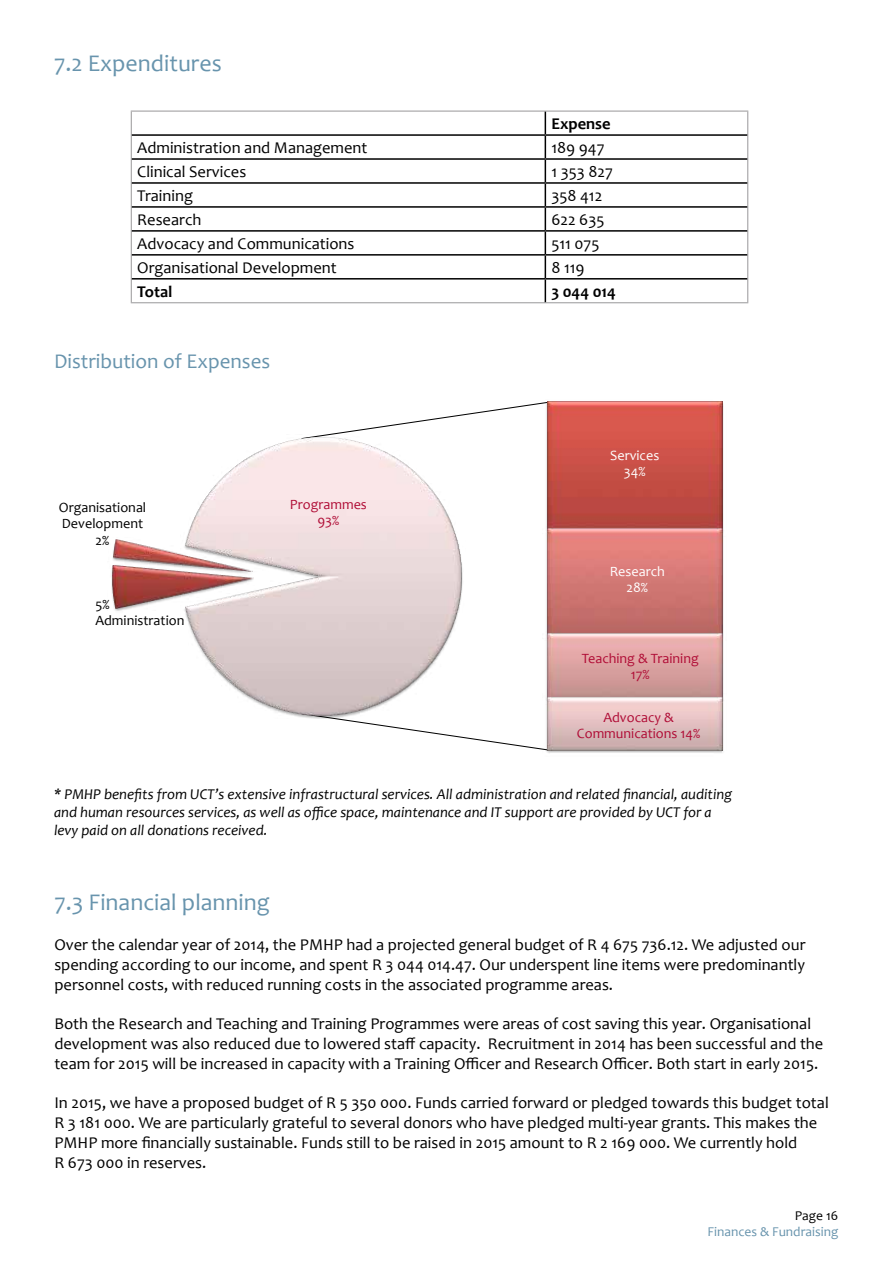
<style>
.page{position:relative;width:893px;height:1263px;background:#fff}
.page>*{position:absolute;margin:0;border:0;box-sizing:border-box;transform-origin:0 0}
.t1{font:24px "Candara";color:#6894ad}
.t2{font:21px "Candara";color:#6894ad}
.t3{font:16.5px/19.8px "Candara";color:#000}
.t4{font:700 16.5px "Candara";color:#000}
.t5{font:italic 15px/18px "Candara";color:#000}
.t6{font:14.25px/16.2px "Candara";color:#b00d36;text-align:center}
.t7{font:14.25px/16.8px "Candara";color:#000}
.t8{font:14.25px/16.2px "Candara";color:#fff;text-align:center}
.t9{font:13.5px "Candara";color:#6894ad}
.t10{font:13.5px "Candara";color:#000}
</style>
<div class="page">
<hr style="left:131px;top:111px;width:414px;height:1px;background:#9e9d9f">
<hr style="left:545px;top:111px;width:203px;height:1px;background:#9e9d9f">
<svg style="left:131px;top:112px;width:1px;height:190px"></svg>
<svg style="left:747px;top:112px;width:1px;height:190px"></svg>
<hr style="left:131px;top:302px;width:414px;height:1px;background:#9e9d9f">
<hr style="left:545px;top:302px;width:203px;height:1px;background:#9e9d9f">
<hr style="left:132px;top:134px;width:413px;height:2px;background:#000">
<hr style="left:545px;top:134px;width:202px;height:2px;background:#000">
<hr style="left:132px;top:158px;width:413px;height:2px;background:#000">
<hr style="left:545px;top:158px;width:202px;height:2px;background:#000">
<hr style="left:132px;top:182px;width:413px;height:2px;background:#000">
<hr style="left:545px;top:182px;width:202px;height:2px;background:#000">
<hr style="left:132px;top:206px;width:413px;height:2px;background:#000">
<hr style="left:545px;top:206px;width:202px;height:2px;background:#000">
<hr style="left:132px;top:230px;width:413px;height:2px;background:#000">
<hr style="left:545px;top:230px;width:202px;height:2px;background:#000">
<hr style="left:132px;top:254px;width:413px;height:2px;background:#000">
<hr style="left:545px;top:254px;width:202px;height:2px;background:#000">
<hr style="left:132px;top:278px;width:413px;height:2px;background:#000">
<hr style="left:545px;top:278px;width:202px;height:2px;background:#000">
<svg style="left:545px;top:112px;width:1px;height:190px"></svg>
<svg style="left:323px;top:402px;width:222px;height:33px"></svg>
<svg style="left:302px;top:717px;width:243px;height:33px"></svg>
<img style="left:111px;top:570px;width:73px;height:41px">
<img style="left:112px;top:539px;width:72px;height:34px">
<img style="left:545px;top:401px;width:179px;height:125px">
<img style="left:546px;top:526px;width:178px;height:105px">
<img style="left:546px;top:631px;width:178px;height:64px">
<img style="left:545px;top:695px;width:179px;height:58px">
<img style="left:184px;top:435px;width:279px;height:282px">
<h1 class="t1" style="left:54px;top:48px;width:169px">7.2 Expenditures</h1>
<p class="t4" style="left:551px;top:113px;width:61px">Expense</p>
<p class="t3" style="left:137px;top:138px;width:232px">Administration and Management</p>
<p class="t3" style="left:551px;top:138px;width:55px">189 947</p>
<p class="t3" style="left:137px;top:162px;width:110px">Clinical Services</p>
<p class="t3" style="left:551px;top:162px;width:63px">1 353 827</p>
<p class="t3" style="left:137px;top:186px;width:57px">Training</p>
<p class="t3" style="left:551px;top:186px;width:52px">358 412</p>
<p class="t3" style="left:137px;top:209px;width:66px">Research</p>
<p class="t3" style="left:551px;top:209px;width:55px">622 635</p>
<p class="t3" style="left:137px;top:233px;width:219px">Advocacy and Communications</p>
<p class="t3" style="left:551px;top:233px;width:50px">511 075</p>
<p class="t3" style="left:137px;top:257px;width:201px">Organisational Development</p>
<p class="t3" style="left:551px;top:257px;width:35px">8 119</p>
<p class="t4" style="left:137px;top:281px;width:37px">Total</p>
<p class="t4" style="left:551px;top:281px;width:66px">3 044 014</p>
<p class="t2" style="left:54px;top:348px;width:218px">Distribution of Expenses</p>
<p class="t7" style="left:59px;top:499px;width:89px;text-align:center">Organisational<br>Development<br>2%</p>
<p class="t7" style="left:95px;top:596px;width:90px;line-height:16.2px">5%<br>Administration</p>
<p class="t6" style="left:290px;top:496px;width:79px">Programmes<br>93%</p>
<p class="t8" style="left:610px;top:447px;width:51px">Services<br>34%</p>
<p class="t8" style="left:610px;top:563px;width:57px">Research<br>28%</p>
<p class="t6" style="left:582px;top:650px;width:119px">Teaching &amp; Training<br>17%</p>
<p class="t6" style="left:577px;top:709px;width:125px">Advocacy &amp;<br>Communications 14%</p>
<p class="t5" style="left:54px;top:785px;width:679px">* PMHP benefits from UCT’s extensive infrastructural services. All administration and related financial, auditing and human resources services, as well as office space, maintenance and IT support are provided by UCT for a levy paid on all donations received.</p>
<h1 class="t1" style="left:54px;top:887px;width:217px">7.3 Financial planning</h1>
<p class="t3" style="left:54px;top:934px;width:753px;text-align:justify">Over the calendar year of 2014, the PMHP had a projected general budget of R 4 675 736.12. We adjusted our spending according to our income, and spent R 3 044 014.47. Our underspent line items were predominantly personnel costs, with reduced running costs in the associated programme areas.</p>
<p class="t3" style="left:54px;top:1014px;width:770px">Both the Research and Teaching and Training Programmes were areas of cost saving this year. Organisational development was also reduced due to lowered staff capacity. Recruitment in 2014 has been successful and the team for 2015 will be increased in capacity with a Training Officer and Research Officer. Both start in early 2015.</p>
<p class="t3" style="left:54px;top:1093px;width:776px">In 2015, we have a proposed budget of R 5 350 000. Funds carried forward or pledged towards this budget total R 3 181 000. We are particularly grateful to several donors who have pledged multi-year grants. This makes the PMHP more financially sustainable. Funds still to be raised in 2015 amount to R 2 169 000. We currently hold<br>R 673 000 in reserves.</p>
<p class="t10" style="left:795px;top:1207px;width:45px">Page 16</p>
<p class="t9" style="left:708px;top:1223px;width:132px">Finances &amp; Fundraising</p>
</div>
